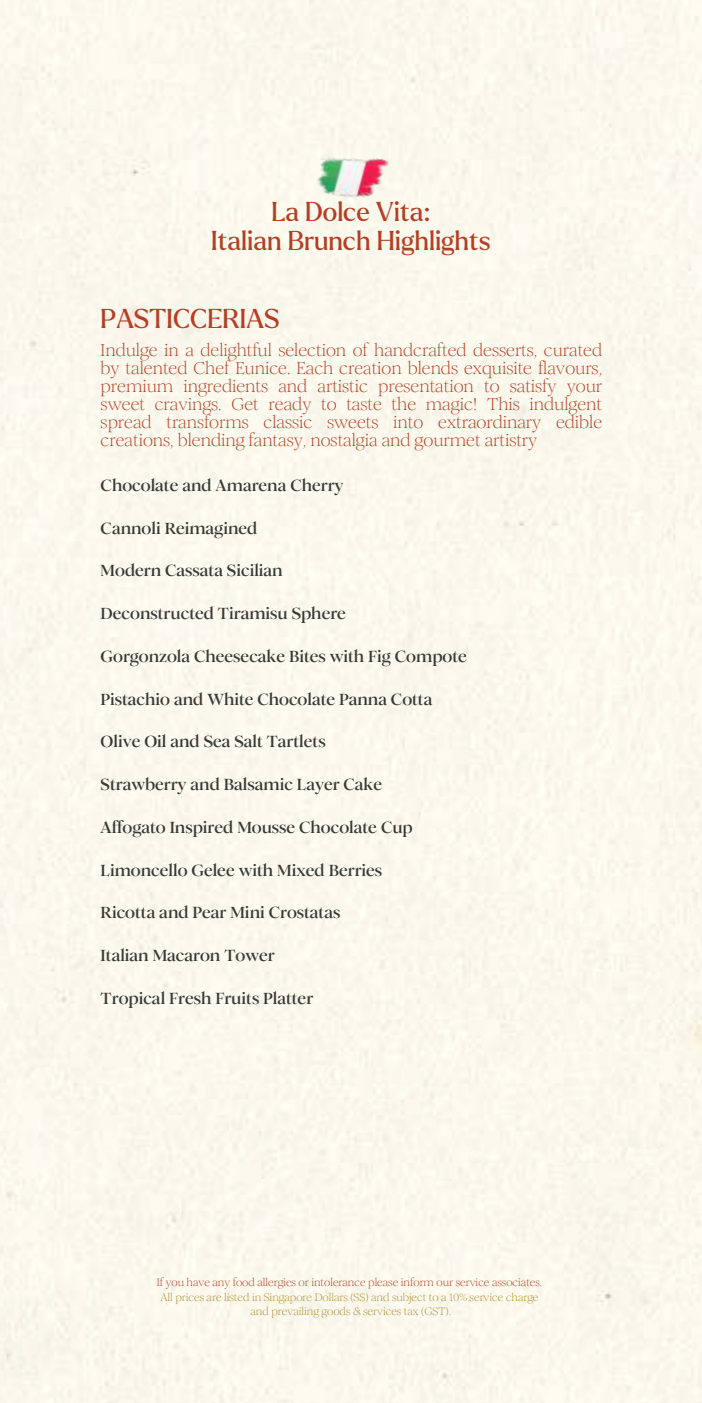
<style>
.page{position:relative;width:702px;height:1403px;background:#fff}
.page>*{position:absolute;margin:0;border:0;box-sizing:border-box;transform-origin:0 0}
.t1{font:26.55px/29.1px "Larken";color:#b53e25;text-align:center}
.t2{font:16.8px/18px "Romie";color:#b53e25;text-align:justify}
.t3{font:700 15.9px "Romie";color:#373a36}
.t4{font:10.65px/14.1px "Romie";color:#ad8b2e;text-align:center}
.t5{font:10.65px "Romie";color:#b53e25}
</style>
<div class="page">
<img style="left:312px;top:143px;width:77px;height:64px">
<h1 class="t1" style="left:211px;top:197px;width:282px">La Dolce Vita:<br>Italian Brunch Highlights</h1>
<h1 class="t1" style="left:101px;top:304px;width:181px">PASTICCERIAS</h1>
<p class="t2" style="left:101px;top:339px;width:503px">Indulge in a delightful selection of handcrafted desserts, curated by talented Chef Eunice. Each creation blends exquisite flavours, premium ingredients and artistic presentation to satisfy your sweet cravings. Get ready to taste the magic! This indulgent spread transforms classic sweets into extraordinary edible creations, blending fantasy, nostalgia and gourmet artistry</p>
<p class="t3" style="left:101px;top:471px;width:244px">Chocolate and Amarena Cherry</p>
<p class="t3" style="left:101px;top:514px;width:158px">Cannoli Reimagined</p>
<p class="t3" style="left:101px;top:557px;width:184px">Modern Cassata Sicilian</p>
<p class="t3" style="left:101px;top:600px;width:247px">Deconstructed Tiramisu Sphere</p>
<p class="t3" style="left:101px;top:642px;width:368px">Gorgonzola Cheesecake Bites with Fig Compote</p>
<p class="t3" style="left:101px;top:685px;width:333px">Pistachio and White Chocolate Panna Cotta</p>
<p class="t3" style="left:101px;top:728px;width:226px">Olive Oil and Sea Salt Tartlets</p>
<p class="t3" style="left:101px;top:771px;width:283px">Strawberry and Balsamic Layer Cake</p>
<p class="t3" style="left:101px;top:813px;width:314px">Affogato Inspired Mousse Chocolate Cup</p>
<p class="t3" style="left:101px;top:856px;width:283px">Limoncello Gelee with Mixed Berries</p>
<p class="t3" style="left:101px;top:899px;width:241px">Ricotta and Pear Mini Crostatas</p>
<p class="t3" style="left:101px;top:942px;width:176px">Italian Macaron Tower</p>
<p class="t3" style="left:101px;top:984px;width:214px">Tropical Fresh Fruits Platter</p>
<p class="t5" style="left:157px;top:1273px;width:387px">If you have any food allergies or intolerance please inform our service associates.</p>
<p class="t4" style="left:160px;top:1288px;width:380px">All prices are listed in Singapore Dollars (S$) and subject to a 10% service charge and prevailing goods &amp; services tax (GST).</p>
</div>
